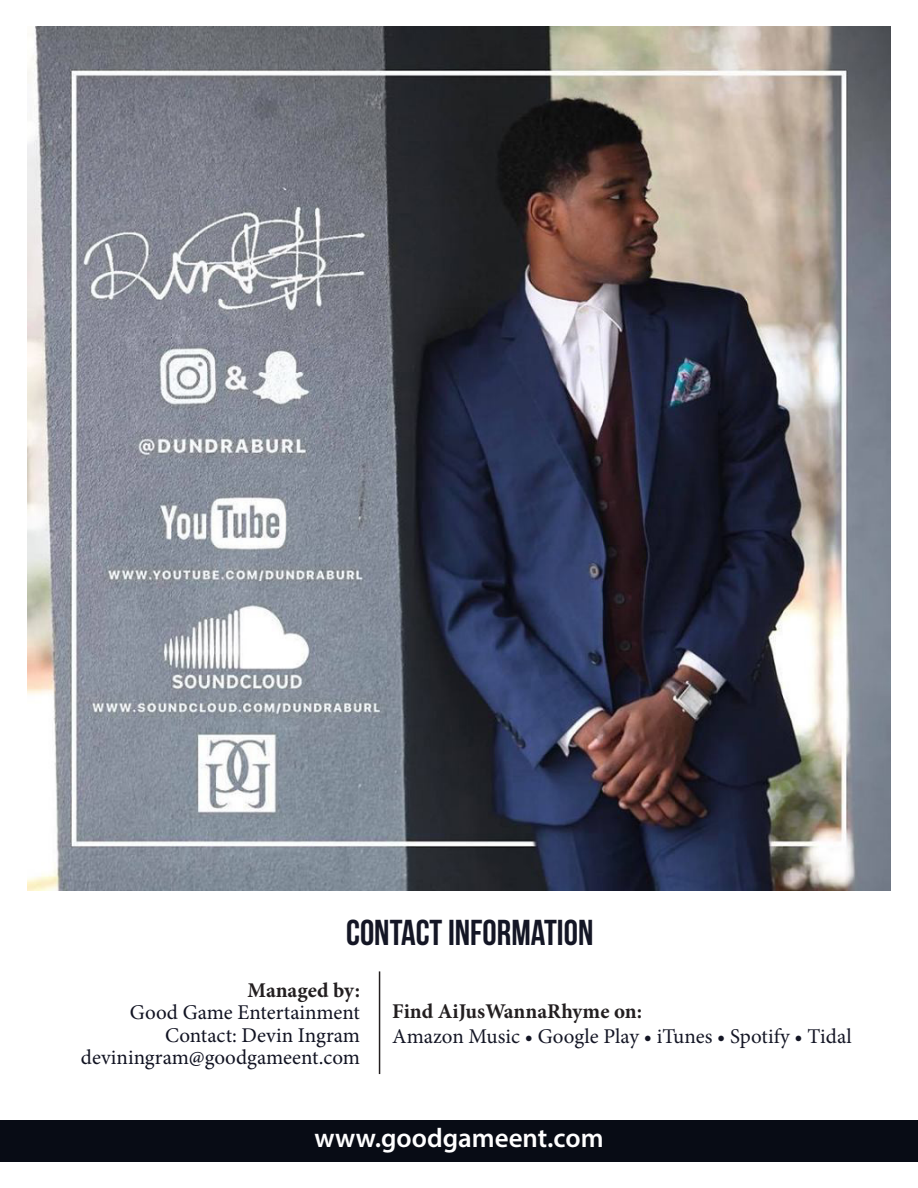
<style>
.page{position:relative;width:918px;height:1188px;background:#fff}
.page>*{position:absolute;margin:0;border:0;box-sizing:border-box;transform-origin:0 0}
.t1{font:36px "Bebas Neue";color:#141625}
.t2{font:600 27px "Myriad Pro";color:#fff}
.t3{font:21px "Minion Pro";color:#111322}
.t4{font:21px "Minion Pro";color:#141625}
.t5{font:700 21px "Minion Pro";color:#231f20}
</style>
<div class="page">
<div style="left:0;top:1120px;width:918px;height:42px;background:#080c15"></div>
<img style="left:27px;top:27px;width:864px;height:864px">
<hr style="left:379px;top:971px;width:1px;height:103px;background:#231f20">
<p class="t1" style="left:346px;top:913px;width:249px">CONTACT INFORMATION</p>
<p class="t5" style="left:248px;top:975px;width:114px">Managed by:</p>
<p class="t3" style="left:130px;top:998px;width:232px">Good Game Entertainment</p>
<p class="t3" style="left:165px;top:1021px;width:196px">Contact: Devin Ingram</p>
<p class="t3" style="left:81px;top:1043px;width:281px">deviningram@goodgameent.com</p>
<p class="t5" style="left:392px;top:996px;width:251px">Find AiJusWannaRhyme on:</p>
<p class="t4" style="left:392px;top:1022px;width:461px">Amazon Music • Google Play • iTunes • Spotify • Tidal</p>
<p class="t2" style="left:314px;top:1121px;width:291px">www.goodgameent.com</p>
</div>
